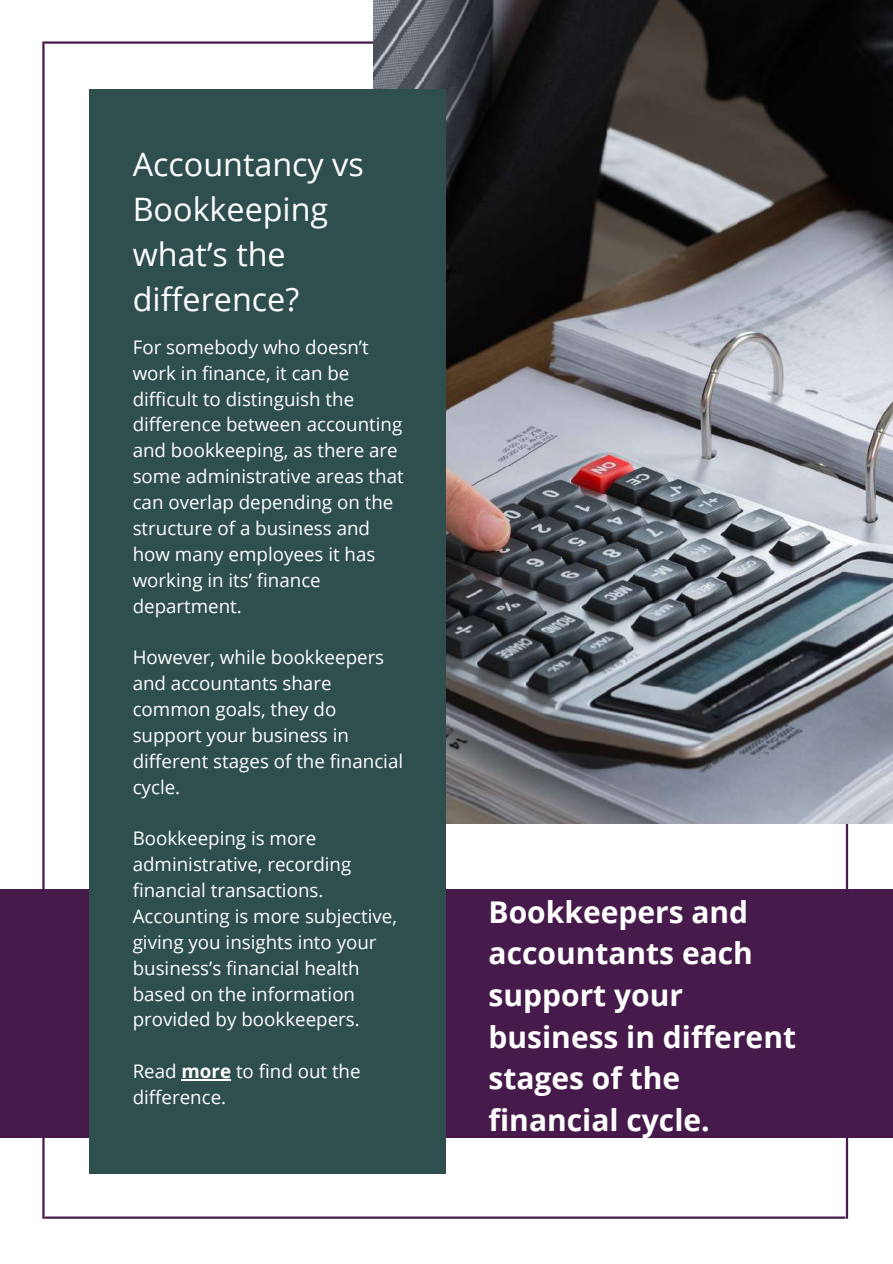
<style>
.page{position:relative;width:893px;height:1264px;background:#fff}
.page>*{position:absolute;margin:0;border:0;box-sizing:border-box;transform-origin:0 0}
.t1{font:32.25px/45px "Open Sans";color:#fff}
.t2{font:700 30px/41.5px "Open Sans";color:#fff}
.t3{font:18.75px/25.8px "Open Sans";color:#fff}
.s1{font-weight:700}
</style>
<div class="page">
<div style="left:0;top:889px;width:892px;height:248px;background:#461a4b"></div>
<hr style="left:845px;top:418px;width:3px;height:800px;background:#461a4b">
<img style="left:373px;top:0;width:519px;height:823px">
<hr style="left:42px;top:44px;width:3px;height:1174px;background:#461a4b">
<div style="left:89px;top:89px;width:357px;height:1084px;background:#2f4f4f"></div>
<hr style="left:42px;top:41px;width:331px;height:3px;background:#461a4b">
<hr style="left:45px;top:1216px;width:800px;height:2px;background:#461a4b">
<hr style="left:181px;top:1079px;width:50px;height:1px;background:#fff">
<h1 class="t1" style="left:133px;top:141px;width:233px">Accountancy vs<br>Bookkeeping what’s the difference?</h1>
<p class="t3" style="left:133px;top:334px;width:272px">For somebody who doesn’t work in finance, it can be difficult to distinguish the difference between accounting and bookkeeping, as there are some administrative areas that can overlap depending on the structure of a business and how many employees it has working in its’ finance department.</p>
<p class="t3" style="left:133px;top:644px;width:272px">However, while bookkeepers and accountants share common goals, they do support your business in different stages of the financial cycle.</p>
<p class="t3" style="left:133px;top:825px;width:266px">Bookkeeping is more administrative, recording financial transactions.<br>Accounting is more subjective, giving you insights into your business’s financial health based on the information provided by bookkeepers.</p>
<p class="t3" style="left:133px;top:1057px;width:229px">Read <span class="s1">more</span> to find out the difference.</p>
<h2 class="t2" style="left:488px;top:890px;width:309px">Bookkeepers and accountants each support your business in different stages of the financial cycle.</h2>
</div>
